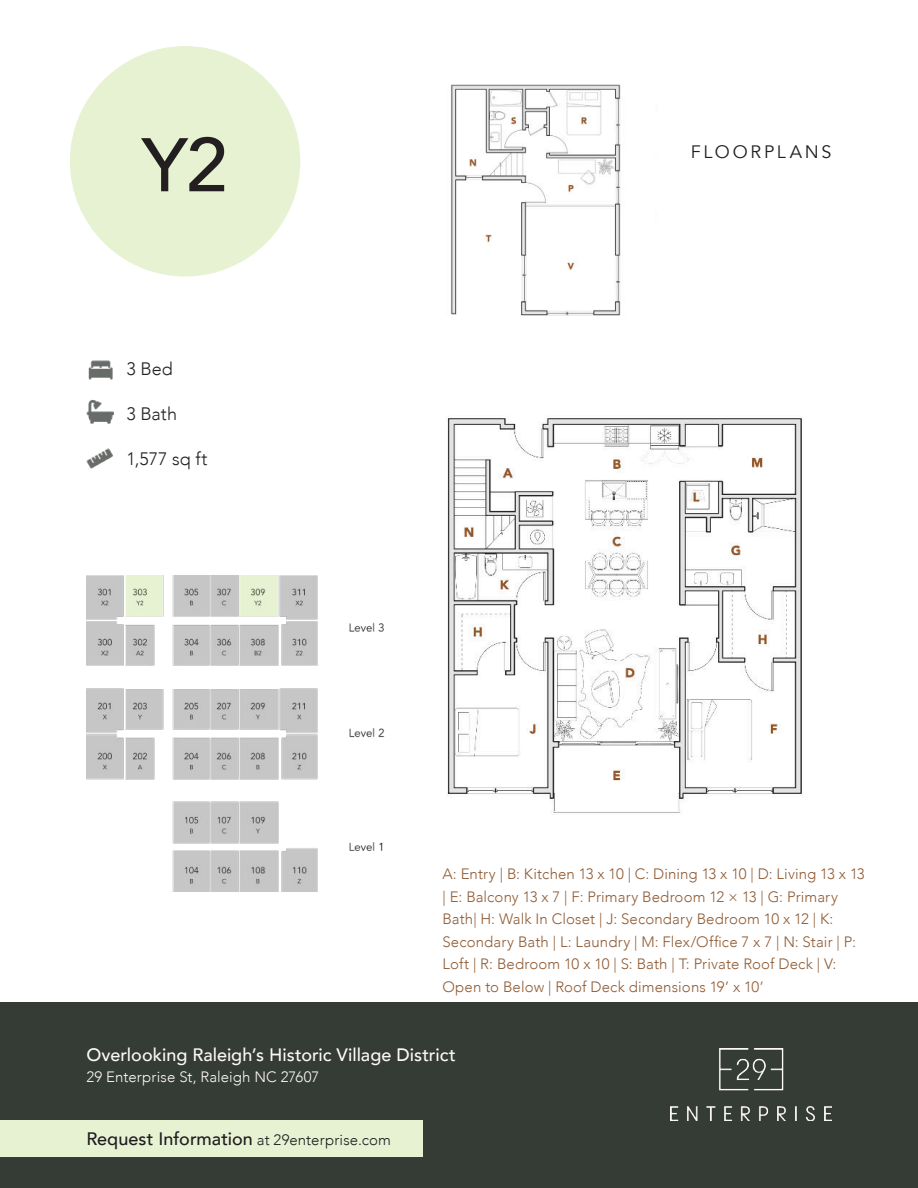
<style>
.page{position:relative;width:918px;height:1188px;background:#fff}
.page>*{position:absolute;margin:0;border:0;box-sizing:border-box;transform-origin:0 0}
.t1{font:500 75px "Avenir";color:#231f20}
.t2{font:500 18px "Avenir";color:#fbf9f6}
.t3{font:500 18px "Avenir";color:#1e1c1f}
.t4{font:300 18px "Avenir";color:#231f20}
.t5{font:18px "Avenir";letter-spacing:.155em;color:#231f20}
.t6{font:300 15px/22.5px "Avenir";letter-spacing:.01em;color:#905c35}
.t7{font:300 15px "Avenir";letter-spacing:.005em;color:#fbf9f6}
.s1{font-weight:300;font-size:15px}
</style>
<div class="page">
<div style="left:70px;top:46px;width:230px;height:230px;background:#e7f2d3;border-radius:50%"></div>
<img style="left:86px;top:399px;width:27px;height:25px">
<img style="left:86px;top:448px;width:27px;height:21px">
<img style="left:88px;top:360px;width:25px;height:20px">
<img style="left:86px;top:575px;width:298px;height:317px">
<div style="left:0;top:1003px;width:918px;height:185px;background:#353b35"></div>
<div style="left:0;top:1120px;width:422px;height:37px;background:#e7f2d3"></div>
<img style="left:671px;top:1048px;width:161px;height:72px">
<img style="left:447px;top:418px;width:355px;height:395px">
<img style="left:450px;top:84px;width:171px;height:232px">
<h1 class="t1" style="left:142px;top:134px;width:87px">Y2</h1>
<p class="t4" style="left:126px;top:361px;width:48px">3 Bed</p>
<p class="t4" style="left:126px;top:406px;width:52px">3 Bath</p>
<p class="t4" style="left:126px;top:451px;width:83px">1,577 sq ft</p>
<p class="t5" style="left:691px;top:144px;width:142px">FLOORPLANS</p>
<p class="t6" style="left:442px;top:864px;width:424px">A: Entry | B: Kitchen 13 x 10 | C: Dining 13 x 10 | D: Living 13 x 13 | E: Balcony 13 x 7 | F: Primary Bedroom 12 × 13 | G: Primary Bath| H: Walk In Closet | J: Secondary Bedroom 10 x 12 | K:<br>Secondary Bath | L: Laundry | M: Flex/Office 7 x 7 | N: Stair | P:<br>Loft | R: Bedroom 10 x 10 | S: Bath | T: Private Roof Deck | V:<br>Open to Below | Roof Deck dimensions 19’ x 10’</p>
<p class="t2" style="left:86px;top:1047px;width:371px">Overlooking Raleigh’s Historic Village District</p>
<p class="t7" style="left:86px;top:1068px;width:234px">29 Enterprise St, Raleigh NC 27607</p>
<p class="t3" style="left:86px;top:1131px;width:306px">Request Information <span class="s1">at 29enterprise.com</span></p>
</div>
